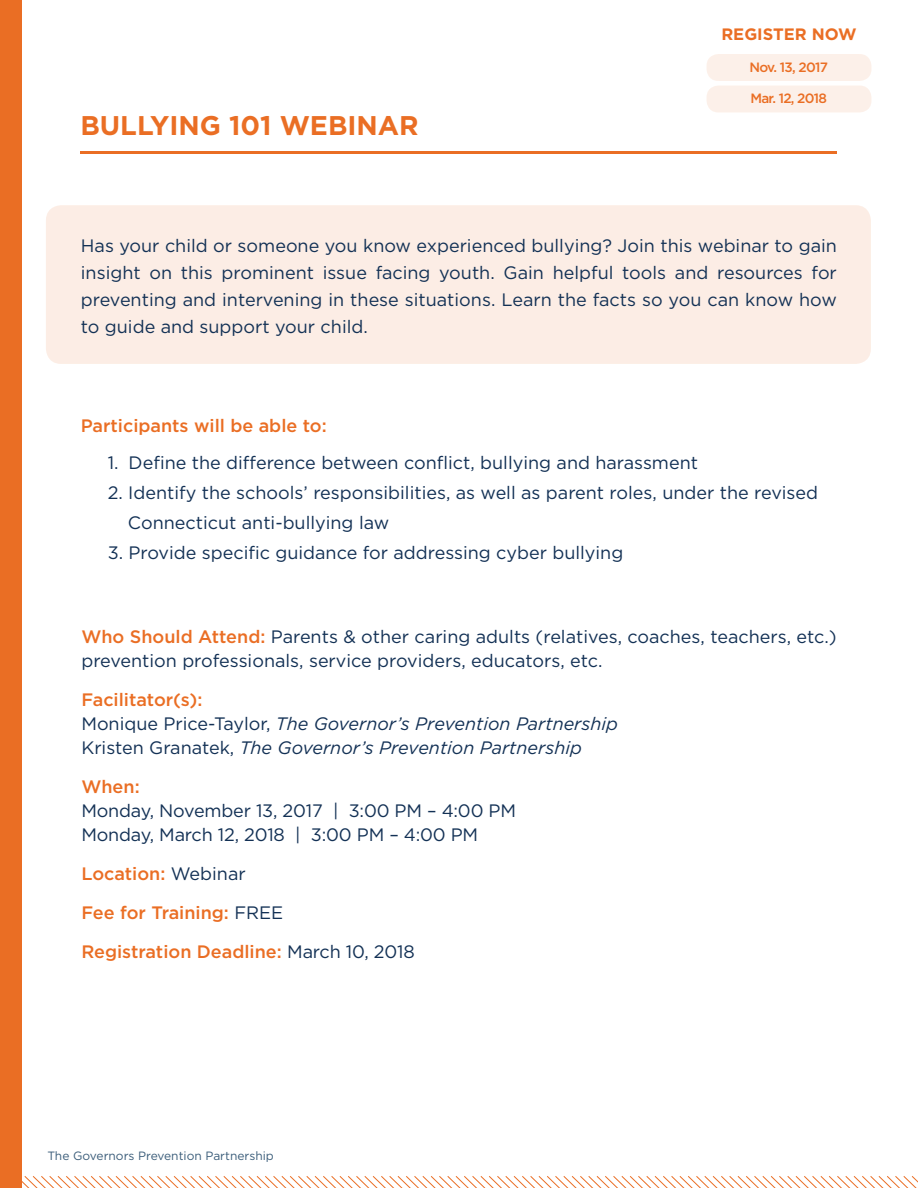
<style>
.page{position:relative;width:918px;height:1188px;background:#fff}
.page>*{position:absolute;margin:0;border:0;box-sizing:border-box;transform-origin:0 0}
.t1{font:700 27px "Gotham";color:#ea6e24}
.t2{font:18px/27px "Gotham";color:#133155}
.t3{font:italic 18px/24px "Gotham";color:#133155}
.t4{font:500 18px/39px "Gotham";color:#ea6e24}
.t5{font:700 16.5px "Gotham";color:#ea6e24}
.t6{font:500 13.5px "Gotham";letter-spacing:-.05em;color:#ea6e24}
.t7{font:12px "Gotham";color:#3b5d7a}
.s1{font-weight:500;color:#ea6e24}
.s2{font-weight:500;font-style:normal;color:#ea6e24}
.s3{font-style:normal}
.s4{font-weight:400;color:#133155}
</style>
<div class="page">
<svg style="left:21px;top:1175px;width:897px;height:13px"></svg>
<div style="left:0;top:0;width:21px;height:1188px;background:#ea6e24"></div>
<hr style="left:81px;top:152px;width:756px;height:2px;background:#ea6e24">
<div style="left:46px;top:205px;width:825px;height:159px;background:#fcede5;border-radius:15px"></div>
<div style="left:707px;top:54px;width:165px;height:27px;background:#fcf0e9;border-radius:12px"></div>
<div style="left:707px;top:86px;width:165px;height:26px;background:#fcf0e9;border-radius:12px"></div>
<h1 class="t1" style="left:80px;top:108px;width:340px">BULLYING 101 WEBINAR</h1>
<p class="t5" style="left:721px;top:23px;width:137px">REGISTER NOW</p>
<p class="t6" style="left:749px;top:59px;width:80px">Nov. 13, 2017</p>
<p class="t6" style="left:750px;top:91px;width:78px">Mar. 12, 2018</p>
<p class="t2" style="left:81px;top:232px;width:758px;text-align:justify">Has your child or someone you know experienced bullying? Join this webinar to gain insight on this prominent issue facing youth. Gain helpful tools and resources for preventing and intervening in these situations. Learn the facts so you can know how to guide and support your child.</p>
<p class="t4" style="left:81px;top:406px;width:248px">Participants will be able to:</p>
<p class="t2" style="left:108px;top:449px;width:592px">1. Define the difference between conflict, bullying and harassment</p>
<p class="t2" style="left:128px;top:477px;width:692px;line-height:30px;text-indent:-20px">2. Identify the schools’ responsibilities, as well as parent roles, under the revised<br>Connecticut anti-bullying law</p>
<p class="t2" style="left:108px;top:539px;width:517px">3. Provide specific guidance for addressing cyber bullying</p>
<p class="t2" style="left:81px;top:624px;width:757px;line-height:24px"><span class="s1">Who Should Attend:</span> Parents &amp; other caring adults (relatives, coaches, teachers, etc.) prevention professionals, service providers, educators, etc.</p>
<p class="t3" style="left:81px;top:687px;width:538px"><span class="s2">Facilitator(s):<br></span><span class="s3">Monique Price-Taylor,</span> The Governor’s Prevention Partnership<br><span class="s3">Kristen Granatek,</span> The Governor’s Prevention Partnership</p>
<p class="t4" style="left:81px;top:767px;width:60px">When:</p>
<p class="t2" style="left:81px;top:798px;width:436px;line-height:24px">Monday, November 13, 2017 | 3:00 PM – 4:00 PM<br>Monday, March 12, 2018 | 3:00 PM – 4:00 PM</p>
<p class="t4" style="left:81px;top:854px;width:335px">Location: <span class="s4">Webinar<br></span>Fee for Training: <span class="s4">FREE<br></span>Registration Deadline: <span class="s4">March 10, 2018</span></p>
<p class="t7" style="left:47px;top:1149px;width:228px">The Governors Prevention Partnership</p>
</div>
